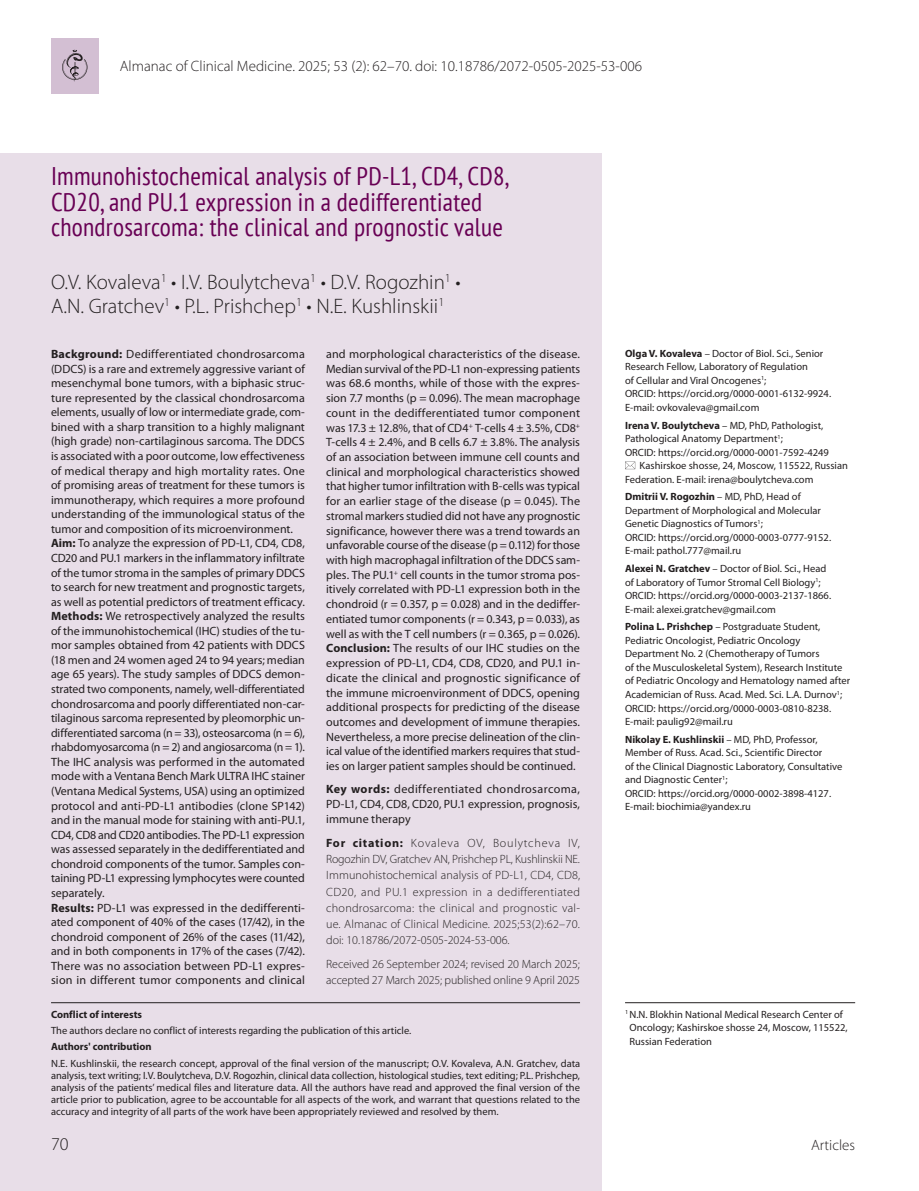
<style>
.page{position:relative;width:919px;height:1191px;background:#fff}
.page>*{position:absolute;margin:0;border:0;box-sizing:border-box;transform-origin:0 0}
.Заголовок-1{font:condensed 25.5px/25.5px "PT Sans";letter-spacing:.01em;color:#680054}
.Авторы_Фамилии{font:300 21px/24px "Myriad Pro";color:#231f20}
.Загаловок-2{font:300 18px "Myriad Pro";color:#231f20}
.t1{font:300 15px "Myriad Pro";color:#231f20}
.Резюме{font:12px/14.5px "Myriad Pro";color:#231f20;text-align:justify}
.doi{font:300 12px/16px "Myriad Pro";color:#231f20;text-align:justify}
.Авторы_Регалии{font:10.5px/13.5px "Myriad Pro";color:#231f20}
.Сноска-2{font:10.5px/12px "Myriad Pro";color:#231f20;text-align:justify}
.Сноска-1{font:10.5px/13.5px "Myriad Pro";color:#231f20}
.Сноска-2-2{font:700 10.5px "Myriad Pro";color:#231f20}
.Сноска-1-2{font:700 10.5px "Myriad Pro";color:#231f20}
.s1{font-weight:700}
</style>
<div class="page">
<div style="left:0;top:153px;width:601px;height:1038px;background:#e8dee8"></div>
<hr style="left:625px;top:1002px;width:230px;height:1px;background:#231f20">
<svg style="left:625px;top:461px;width:10px;height:8px"></svg>
<hr style="left:51px;top:1002px;width:529px;height:1px;background:#231f20">
<div style="left:51px;top:38px;width:48px;height:55px;background:#d3bfd3"></div>
<svg style="left:62px;top:50px;width:25px;height:32px"></svg>
<p class="t1" style="left:120px;top:57px;width:523px">Almanac of Clinical Medicine. 2025; 53 (2): 62–70. doi: 10.18786/2072-0505-2025-53-006</p>
<p class="Заголовок-1" style="left:51px;top:163px;width:460px">Immunohistochemical analysis of PD-L1, CD4, CD8,<br>CD20, and PU.1 expression in a dedifferentiated chondrosarcoma: the clinical and prognostic value</p>
<p class="Авторы_Фамилии" style="left:51px;top:270px;width:411px">O.V. Kovaleva<sup>1</sup> • I.V. Boulytcheva<sup>1</sup> • D.V. Rogozhin<sup>1</sup> •<br>A.N. Gratchev<sup>1</sup> • P.L. Prishchep<sup>1</sup> • N.E. Kushlinskii<sup>1</sup></p>
<p class="Резюме" style="left:51px;top:346px;width:255px"><span class="s1">Background:</span> Dedifferentiated chondrosarcoma (DDCS) is a rare and extremely aggressive variant of mesenchymal bone tumors, with a biphasic struc&shy;ture represented by the classical chondrosarcoma elements, usually of low or intermediate grade, com&shy;bined with a sharp transition to a highly malignant (high grade) non-cartilaginous sarcoma. The DDCS is associated with a poor outcome, low effectiveness of medical therapy and high mortality rates. One of promising areas of treatment for these tumors is immunotherapy, which requires a more profound understanding of the immunological status of the tumor and composition of its microenvironment.</p>
<p class="Резюме" style="left:51px;top:536px;width:255px"><span class="s1">Aim:</span> To analyze the expression of PD-L1, CD4, CD8, CD20 and PU.1 markers in the inflammatory infiltrate of the tumor stroma in the samples of primary DDCS to search for new treatment and prognostic targets, as well as potential predictors of treatment efficacy.</p>
<p class="Резюме" style="left:51px;top:608px;width:255px"><span class="s1">Methods:</span> We retrospectively analyzed the results of the immunohistochemical (IHC) studies of the tu&shy;mor samples obtained from 42 patients with DDCS (18 men and 24 women aged 24 to 94 years; median age 65 years). The study samples of DDCS demon&shy;strated two components, namely, well-differentiated chondrosarcoma and poorly differentiated non-car&shy;tilaginous sarcoma represented by pleomorphic un&shy;differentiated sarcoma (n = 33), osteosarcoma (n = 6), rhabdomyosarcoma (n = 2) and angiosarcoma (n = 1).<br>The IHC analysis was performed in the automated mode with a Ventana Bench Mark ULTRA IHC stainer (Ventana Medical Systems, USA) using an optimized protocol and anti-PD-L1 antibodies (clone SP142) and in the manual mode for staining with anti-PU.1, CD4, CD8 and CD20 antibodies. The PD-L1 expression was assessed separately in the dedifferentiated and chondroid components of the tumor. Samples con&shy;taining PD-L1 expressing lymphocytes were counted separately.</p>
<p class="Резюме" style="left:51px;top:900px;width:255px"><span class="s1">Results:</span> PD-L1 was expressed in the dedifferenti&shy;ated component of 40% of the cases (17/42), in the chondroid component of 26% of the cases (11/42), and in both components in 17% of the cases (7/42).<br>There was no association between PD-L1 expres&shy;sion in different tumor components and clinical</p>
<p class="Резюме" style="left:326px;top:346px;width:255px">and morphological characteristics of the disease.<br>Median survival of the PD-L1 non-expressing patients was 68.6 months, while of those with the expres&shy;sion 7.7 months (p = 0.096). The mean macrophage count in the dedifferentiated tumor component was 17.3 ± 12.8%, that of CD4<sup>+</sup> T-cells 4 ± 3.5%, CD8<sup>+ </sup>T-cells 4 ± 2.4%, and B cells 6.7 ± 3.8%. The analysis of an association between immune cell counts and clinical and morphological characteristics showed that higher tumor infiltration with B-cells was typical for an earlier stage of the disease (p = 0.045). The stromal markers studied did not have any prognostic significance, however there was a trend towards an unfavorable course of the disease (p = 0.112) for those with high macrophagal infiltration of the DDCS sam&shy;ples. The PU.1<sup>+</sup> cell counts in the tumor stroma pos&shy;itively correlated with PD-L1 expression both in the chondroid (r = 0.357, p = 0.028) and in the dediffer&shy;entiated tumor components (r = 0.343, p = 0.033), as well as with the T cell numbers (r = 0.365, p = 0.026).</p>
<p class="Резюме" style="left:326px;top:641px;width:255px"><span class="s1">Conclusion:</span> The results of our IHC studies on the expression of PD-L1, CD4, CD8, CD20, and PU.1 in&shy;dicate the clinical and prognostic significance of the immune microenvironment of DDCS, opening additional prospects for predicting of the disease outcomes and development of immune therapies.<br>Nevertheless, a more precise delineation of the clin&shy;ical value of the identified markers requires that stud&shy;ies on larger patient samples should be continued.</p>
<p class="Резюме" style="left:326px;top:781px;width:255px"><span class="s1">Key words:</span> dedifferentiated chondrosarcoma, PD-L1, CD4, CD8, CD20, PU.1 expression, prognosis, immune therapy</p>
<p class="doi" style="left:326px;top:835px;width:255px"><span class="s1">For citation:</span> Kovaleva OV, Boulytcheva IV, Rogozhin DV, Gratchev AN, Prishchep PL, Kushlinskii NE.<br>Immunohistochemical analysis of PD-L1, CD4, CD8, CD20, and PU.1 expression in a dedifferentiated chondrosarcoma: the clinical and prognostic val&shy;ue. Almanac of Clinical Medicine. 2025;53(2):62–70. doi: 10.18786/2072-0505-2024-53-006.</p>
<p class="doi" style="left:326px;top:956px;width:255px">Received 26 September 2024; revised 20 March 2025; accepted 27 March 2025; published online 9 April 2025</p>
<p class="Сноска-1-2" style="left:51px;top:1007px;width:92px">Conflict of interests</p>
<p class="Сноска-2" style="left:51px;top:1024px;width:362px">The authors declare no conflict of interests regarding the publication of this article.</p>
<p class="Сноска-2-2" style="left:51px;top:1040px;width:102px">Authors' contribution</p>
<p class="Сноска-2" style="left:51px;top:1056px;width:530px">N.E. Kushlinskii, the research concept, approval of the final version of the manuscript; O.V. Kovaleva, A.N. Gratchev, data analysis, text writing; I.V. Boulytcheva, D.V. Rogozhin, clinical data collection, histological studies, text editing; P.L. Prishchep, analysis of the patients’ medical files and literature data. All the authors have read and approved the final version of the article prior to publication, agree to be accountable for all aspects of the work, and warrant that questions related to the accuracy and integrity of all parts of the work have been appropriately reviewed and resolved by them.</p>
<p class="Авторы_Регалии" style="left:625px;top:346px;width:208px"><span class="s1">Olga V. Kovaleva</span> – Doctor of Biol. Sci., Senior Research Fellow, Laboratory of Regulation<br>of Cellular and Viral Oncogenes<sup>1</sup>;<br>ORCID: https://orcid.org/0000-0001-6132-9924.<br>E-mail: ovkovaleva@gmail.com</p>
<p class="Авторы_Регалии" style="left:625px;top:418px;width:200px"><span class="s1">Irena V. Boulytcheva</span> – MD, PhD, Pathologist,</p>
<p class="Авторы_Регалии" style="left:625px;top:432px;width:159px">Pathological Anatomy Department<sup>1</sup>;</p>
<p class="Авторы_Регалии" style="left:625px;top:445px;width:205px">ORCID: https://orcid.org/0000-0001-7592-4249</p>
<p class="Авторы_Регалии" style="left:639px;top:459px;width:210px">Kashirskoe shosse, 24, Moscow, 115522, Russian</p>
<p class="Авторы_Регалии" style="left:625px;top:472px;width:190px">Federation. E-mail: irena@boulytcheva.com</p>
<p class="Авторы_Регалии" style="left:625px;top:490px;width:208px"><span class="s1">Dmitrii V. Rogozhin</span> – MD, PhD, Head of Department of Morphological and Molecular Genetic Diagnostics of Tumors<sup>1</sup>;<br>ORCID: https://orcid.org/0000-0003-0777-9152.<br>E-mail: pathol.777@mail.ru</p>
<p class="Авторы_Регалии" style="left:625px;top:562px;width:208px"><span class="s1">Alexei N. Gratchev</span> – Doctor of Biol. Sci., Head of Laboratory of Tumor Stromal Cell Biology<sup>1</sup>; ORCID: https://orcid.org/0000-0003-2137-1866.<br>E-mail: alexei.gratchev@gmail.com</p>
<p class="Авторы_Регалии" style="left:625px;top:620px;width:226px"><span class="s1">Polina L. Prishchep</span> – Postgraduate Student, Pediatric Oncologist, Pediatric Oncology Department No. 2 (Chemotherapy of Tumors<br>of the Musculoskeletal System), Research Institute of Pediatric Oncology and Hematology named after Academician of Russ. Acad. Med. Sci. L.A. Durnov<sup>1</sup>; ORCID: https://orcid.org/0000-0003-0810-8238.<br>E-mail: paulig92@mail.ru</p>
<p class="Авторы_Регалии" style="left:625px;top:732px;width:219px"><span class="s1">Nikolay E. Kushlinskii</span> – MD, PhD, Professor, Member of Russ. Acad. Sci., Scientific Director<br>of the Clinical Diagnostic Laboratory, Consultative and Diagnostic Center<sup>1</sup>;<br>ORCID: https://orcid.org/0000-0002-3898-4127.<br>E-mail: biochimia@yandex.ru</p>
<p class="Сноска-1" style="left:629px;top:1007px;width:219px;text-indent:-4px"><sup>1</sup> N.N. Blokhin National Medical Research Center of<br>Oncology; Kashirskoe shosse 24, Moscow, 115522,<br>Russian Federation</p>
<p class="Загаловок-2" style="left:51px;top:1133px;width:19px">70</p>
<p class="t1" style="left:811px;top:1136px;width:46px">Articles</p>
</div>
